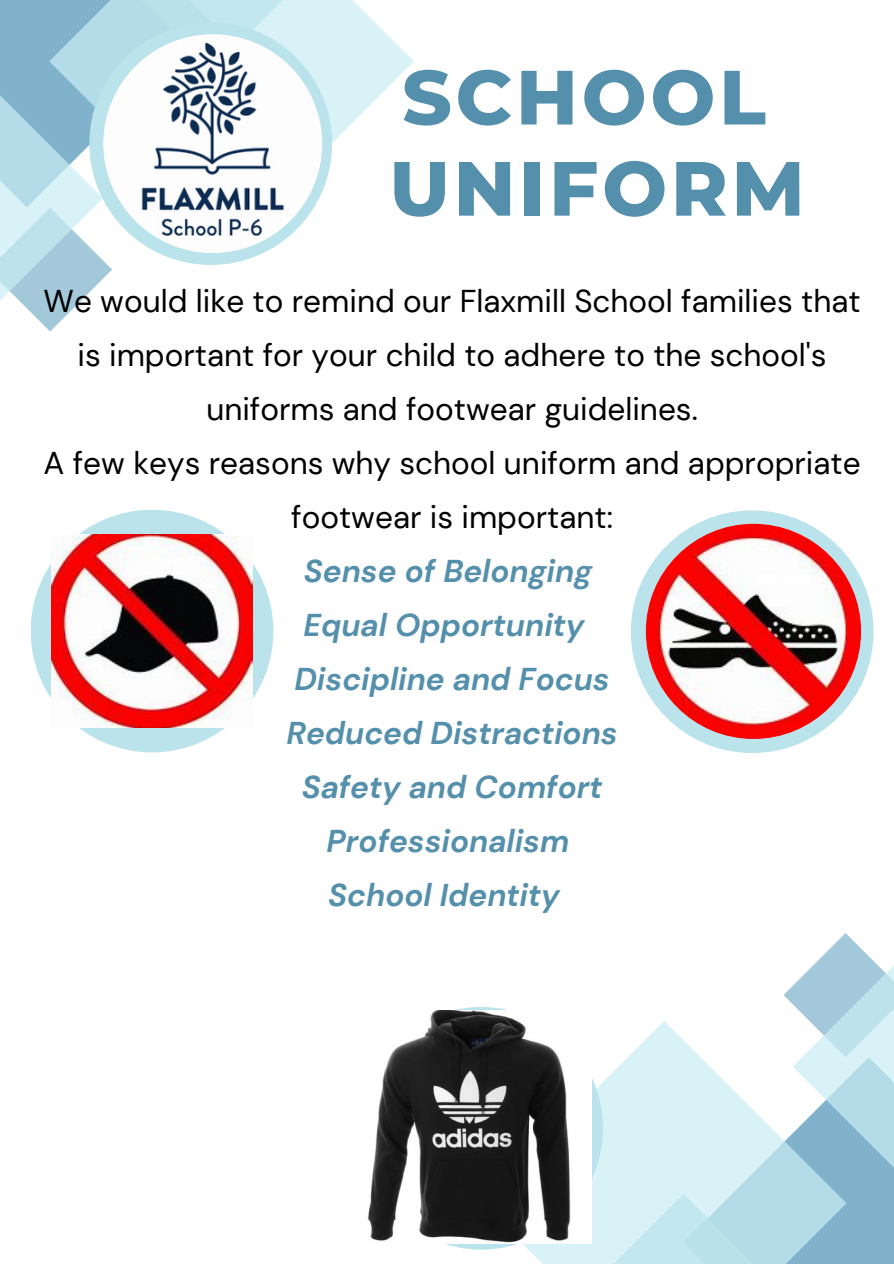
<style>
.page{position:relative;width:894px;height:1264px;background:#fff}
.page>*{position:absolute;margin:0;border:0;box-sizing:border-box;transform-origin:0 0}
.t1{font:800 76.65px/91.2px "Montserrat";letter-spacing:.05em;color:#548fab}
.t2{font:31.5px/54px "DM Sans";color:#000;text-align:center}
.t3{font:italic 700 31.5px "DM Sans";color:#548fab}
</style>
<div class="page">
<svg style="left:304px;top:0;width:110px;height:221px"></svg>
<svg style="left:0;top:0;width:304px;height:331px"></svg>
<svg style="left:481px;top:1244px;width:110px;height:19px;fill:#d8f2f7"></svg>
<svg style="left:591px;top:933px;width:302px;height:330px"></svg>
<div style="left:89px;top:22px;width:243px;height:243px;background:#bae3eb;border-radius:50%"></div>
<img style="left:103px;top:34px;width:219px;height:219px;border-radius:50%">
<div style="left:630px;top:510px;width:243px;height:243px;background:#bae3eb;border-radius:50%"></div>
<svg style="left:360px;top:1006px;width:242px;height:243px"></svg>
<div style="left:31px;top:509px;width:242px;height:243px;background:#bae3eb;border-radius:50%"></div>
<img style="left:52px;top:534px;width:200px;height:193px">
<img style="left:360px;top:1010px;width:231px;height:233px">
<img style="left:645px;top:524px;width:215px;height:215px;border-radius:50%">
<p class="t1" style="left:389px;top:51px;width:416px">SCHOOL<br>UNIFORM</p>
<p class="t2" style="left:44px;top:274px;width:818px">We would like to remind our Flaxmill School families that is important for your child to adhere to the school's uniforms and footwear guidelines.</p>
<h1 class="t2" style="left:43px;top:436px;width:818px">A few keys reasons why school uniform and appropriate footwear is important:</h1>
<p class="t3" style="left:304px;top:550px;width:290px">Sense of Belonging</p>
<p class="t3" style="left:303px;top:604px;width:282px">Equal Opportunity</p>
<p class="t3" style="left:294px;top:658px;width:317px">Discipline and Focus</p>
<p class="t3" style="left:286px;top:712px;width:333px">Reduced Distractions</p>
<p class="t3" style="left:301px;top:766px;width:302px">Safety and Comfort</p>
<p class="t3" style="left:326px;top:820px;width:244px">Professionalism</p>
<p class="t3" style="left:328px;top:874px;width:233px">School Identity</p>
</div>
